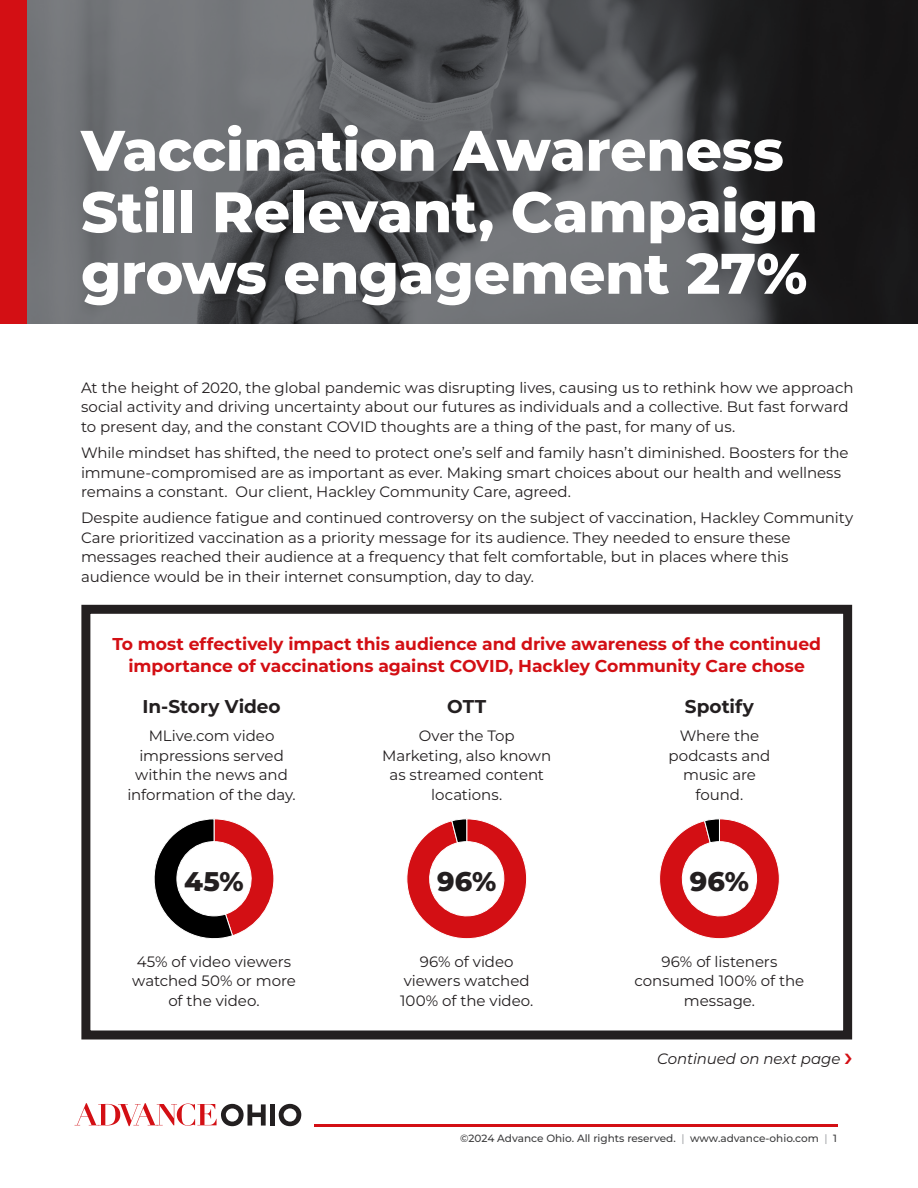
<style>
.page{position:relative;width:918px;height:1188px;background:#fff}
.page>*{position:absolute;margin:0;border:0;box-sizing:border-box;transform-origin:0 0}
.Header1-white{font:800 57px/61.5px "Montserrat";letter-spacing:-.01em;color:#fff}
.t1{font:800 27px "Montserrat";color:#231f20}
.Body10{font:700 18.45px "Montserrat";color:#231f20}
.Subhead1-gray{font:700 17.1px/22.4px "Montserrat";letter-spacing:-.005em;color:#d30f14;text-align:center}
.Body10-2{font:15px/19.5px "Montserrat";letter-spacing:-.005em;color:#231f20;text-align:center}
.Body10-3{font:italic 15px "Montserrat";letter-spacing:-.005em;color:#231f20}
.t2{font:500 10.5px "Montserrat";color:#3e3e3f}
.s1{color:#a8a9ad}
</style>
<div class="page">
<svg style="left:27px;top:0;width:891px;height:324px;background:#515356"></svg>
<div style="left:0;top:0;width:27px;height:324px;background:#d30f14"></div>
<hr style="left:314px;top:1124px;width:523px;height:2px;background:#d30f14">
<svg style="left:279px;top:1104px;width:22px;height:22px"></svg>
<svg style="left:75px;top:1103px;width:191px;height:23px"></svg>
<hr style="left:270px;top:1104px;width:4px;height:22px;background:#231f20">
<div style="left:81px;top:605px;width:771px;height:435px;border:9px solid #231f20"></div>
<svg style="left:154px;top:819px;width:120px;height:120px"></svg>
<svg style="left:407px;top:819px;width:120px;height:120px"></svg>
<svg style="left:659px;top:819px;width:121px;height:120px"></svg>
<p class="Header1-white" style="left:81px;top:117px;width:738px">Vaccination Awareness<br>Still Relevant, Campaign grows engagement 27%</p>
<p class="Body10-2" style="left:81px;top:377px;width:774px;text-align:left">At the height of 2020, the global pandemic was disrupting lives, causing us to rethink how we approach social activity and driving uncertainty about our futures as individuals and a collective. But fast forward to present day, and the constant COVID thoughts are a thing of the past, for many of us.</p>
<p class="Body10-2" style="left:81px;top:443px;width:769px;text-align:left">While mindset has shifted, the need to protect one’s self and family hasn’t diminished. Boosters for the immune-compromised are as important as ever. Making smart choices about our health and wellness remains a constant. Our client, Hackley Community Care, agreed.</p>
<p class="Body10-2" style="left:81px;top:508px;width:774px;text-align:left">Despite audience fatigue and continued controversy on the subject of vaccination, Hackley Community Care prioritized vaccination as a priority message for its audience. They needed to ensure these messages reached their audience at a frequency that felt comfortable, but in places where this audience would be in their internet consumption, day to day.</p>
<p class="Subhead1-gray" style="left:112px;top:631px;width:710px">To most effectively impact this audience and drive awareness of the continued importance of vaccinations against COVID, Hackley Community Care chose</p>
<p class="Body10" style="left:142px;top:694px;width:140px">In-Story Video</p>
<p class="Body10-2" style="left:127px;top:726px;width:170px">MLive.com video impressions served within the news and information of the day.</p>
<p class="t1" style="left:184px;top:861px;width:61px">45%</p>
<p class="Body10-2" style="left:132px;top:951px;width:165px">45% of video viewers watched 50% or more of the video.</p>
<p class="Body10" style="left:447px;top:694px;width:40px">OTT</p>
<p class="Body10-2" style="left:382px;top:726px;width:171px">Over the Top<br>Marketing, also known as streamed content locations.</p>
<p class="t1" style="left:437px;top:861px;width:61px">96%</p>
<p class="Body10-2" style="left:400px;top:951px;width:135px">96% of video viewers watched<br>100% of the video.</p>
<p class="Body10" style="left:685px;top:694px;width:71px">Spotify</p>
<p class="Body10-2" style="left:669px;top:726px;width:103px">Where the podcasts and music are found.</p>
<p class="t1" style="left:690px;top:861px;width:61px">96%</p>
<p class="Body10-2" style="left:635px;top:951px;width:171px">96% of listeners consumed 100% of the message.</p>
<p class="Body10-3" style="left:657px;top:1049px;width:185px">Continued on next page</p>
<p class="t2" style="left:460px;top:1131px;width:378px">©2024 Advance Ohio. All rights reserved. <span class="s1">|</span> www.advance-ohio.com <span class="s1">|</span> 1</p>
</div>
